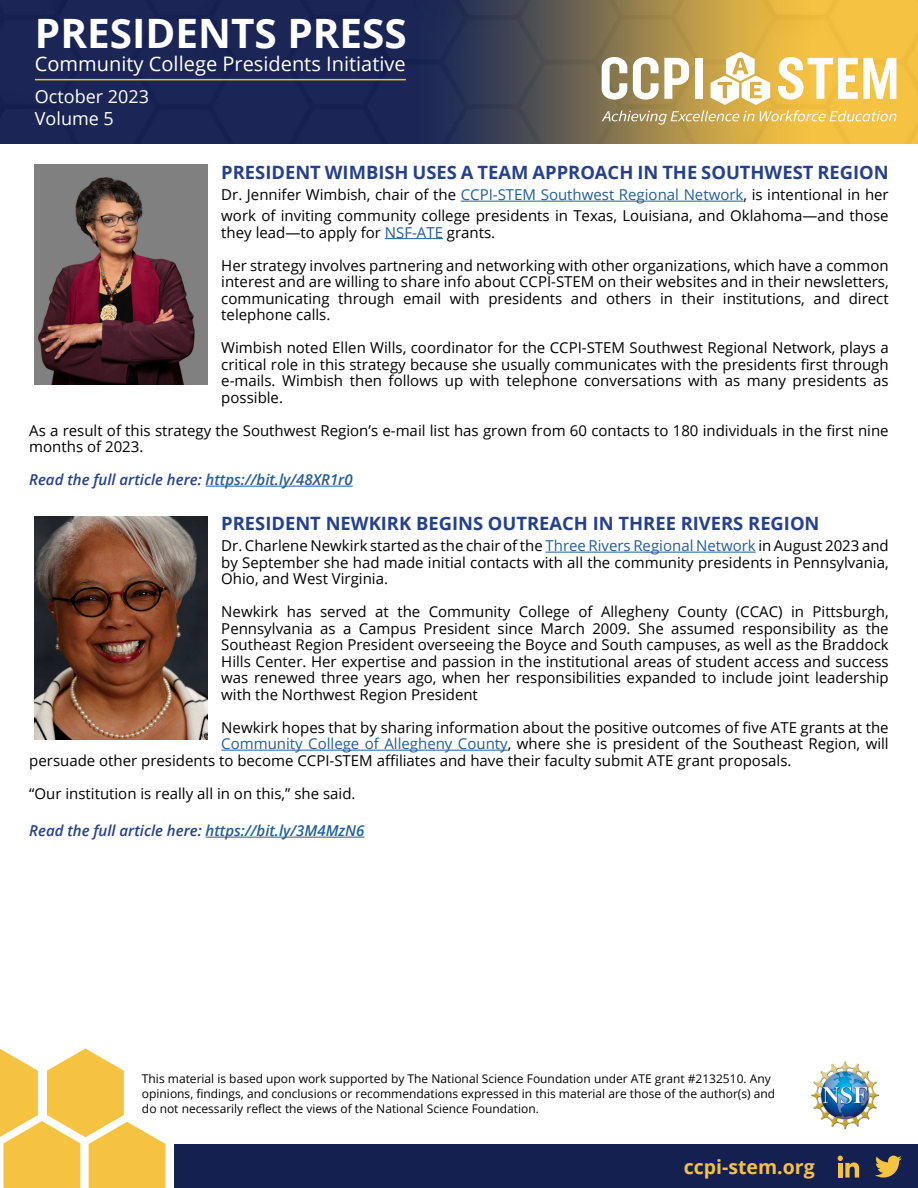
<style>
.page{position:relative;width:918px;height:1188px;background:#fff}
.page>*{position:absolute;margin:0;border:0;box-sizing:border-box;transform-origin:0 0}
.t1{font:700 40.5px "Open Sans";color:#fff}
.t2{font:20.1px "Open Sans";color:#fff}
.t3{font:700 19.5px "Open Sans";color:#f5c242}
.t4{font:700 18.3px "Open Sans";color:#25408f}
.t5{font:18px/22.5px "Open Sans";color:#fff}
.t6{font:15px/16.5px "Open Sans";color:#000;text-align:justify}
.t7{font:italic 600 15px "Open Sans";color:#25408f}
.t8{font:12px/15px "Open Sans";color:#000}
.s1{color:#215e9e}
</style>
<div class="page">
<svg style="left:0;top:1048px;width:165px;height:140px"></svg>
<div style="left:174px;top:1145px;width:744px;height:43px;background:#142050"></div>
<img style="left:811px;top:1061px;width:68px;height:68px">
<img style="left:0;top:0;width:918px;height:144px">
<hr style="left:35px;top:79px;width:371px;height:1px;background:#f5c242">
<svg style="left:602px;top:52px;width:294px;height:73px"></svg>
<svg style="left:875px;top:1156px;width:27px;height:22px"></svg>
<svg style="left:838px;top:1156px;width:21px;height:22px"></svg>
<hr style="left:461px;top:201px;width:282px;height:1px;background:#215e9e">
<hr style="left:385px;top:238px;width:58px;height:1px;background:#215e9e">
<hr style="left:206px;top:486px;width:147px;height:1px;background:#215e9e">
<hr style="left:545px;top:552px;width:211px;height:1px;background:#215e9e">
<hr style="left:221px;top:750px;width:287px;height:1px;background:#215e9e">
<hr style="left:206px;top:837px;width:158px;height:1px;background:#215e9e">
<img style="left:35px;top:165px;width:173px;height:219px">
<img style="left:35px;top:517px;width:173px;height:223px">
<h1 class="t1" style="left:35px;top:5px;width:373px">PRESIDENTS PRESS</h1>
<h2 class="t2" style="left:35px;top:50px;width:372px">Community College Presidents Initiative</h2>
<p class="t5" style="left:35px;top:84px;width:116px">October 2023<br>Volume 5</p>
<p class="t4" style="left:221px;top:159px;width:669px">PRESIDENT WIMBISH USES A TEAM APPROACH IN THE SOUTHWEST REGION</p>
<p class="t6" style="left:221px;top:184px;width:669px;line-height:21px">Dr. Jennifer Wimbish, chair of the <span class="s1">CCPI-STEM Southwest Regional Network</span>, is intentional in her work of inviting community college presidents in Texas, Louisiana, and Oklahoma—and those</p>
<p class="t6" style="left:221px;top:223px;width:275px">they lead—to apply for <span class="s1">NSF-ATE</span> grants.</p>
<p class="t6" style="left:221px;top:256px;width:669px">Her strategy involves partnering and networking with other organizations, which have a common interest and are willing to share info about CCPI-STEM on their websites and in their newsletters, communicating through email with presidents and others in their institutions, and direct telephone calls.</p>
<p class="t6" style="left:221px;top:339px;width:669px">Wimbish noted Ellen Wills, coordinator for the CCPI-STEM Southwest Regional Network, plays a critical role in this strategy because she usually communicates with the presidents first through e-mails. Wimbish then follows up with telephone conversations with as many presidents as possible.</p>
<p class="t6" style="left:29px;top:421px;width:861px">As a result of this strategy the Southwest Region’s e-mail list has grown from 60 contacts to 180 individuals in the first nine months of 2023.</p>
<p class="t7" style="left:29px;top:469px;width:325px">Read the full article here: <span class="s1">https://bit.ly/48XR1r0</span></p>
<p class="t4" style="left:221px;top:510px;width:600px">PRESIDENT NEWKIRK BEGINS OUTREACH IN THREE RIVERS REGION</p>
<p class="t6" style="left:221px;top:537px;width:669px">Dr. Charlene Newkirk started as the chair of the <span class="s1">Three Rivers Regional Network</span> in August 2023 and by September she had made initial contacts with all the community presidents in Pennsylvania, Ohio, and West Virginia.</p>
<p class="t6" style="left:221px;top:603px;width:669px">Newkirk has served at the Community College of Allegheny County (CCAC) in Pittsburgh, Pennsylvania as a Campus President since March 2009. She assumed responsibility as the Southeast Region President overseeing the Boyce and South campuses, as well as the Braddock Hills Center. Her expertise and passion in the institutional areas of student access and success was renewed three years ago, when her responsibilities expanded to include joint leadership with the Northwest Region President</p>
<p class="t6" style="left:221px;top:718px;width:669px">Newkirk hopes that by sharing information about the positive outcomes of five ATE grants at the</p>
<p class="t6" style="left:221px;top:735px;width:669px"><span class="s1">Community College of Allegheny County</span>, where she is president of the Southeast Region, will</p>
<p class="t6" style="left:29px;top:751px;width:764px">persuade other presidents to become CCPI-STEM affiliates and have their faculty submit ATE grant proposals.</p>
<p class="t6" style="left:29px;top:784px;width:328px">“Our institution is really all in on this,” she said.</p>
<p class="t7" style="left:29px;top:820px;width:337px">Read the full article here: <span class="s1">https://bit.ly/3M4MzN6</span></p>
<p class="t8" style="left:142px;top:1071px;width:635px">This material is based upon work supported by The National Science Foundation under ATE grant #2132510. Any opinions, findings, and conclusions or recommendations expressed in this material are those of the author(s) and do not necessarily reflect the views of the National Science Foundation.</p>
<h3 class="t3" style="left:684px;top:1153px;width:132px">ccpi-stem.org</h3>
</div>
